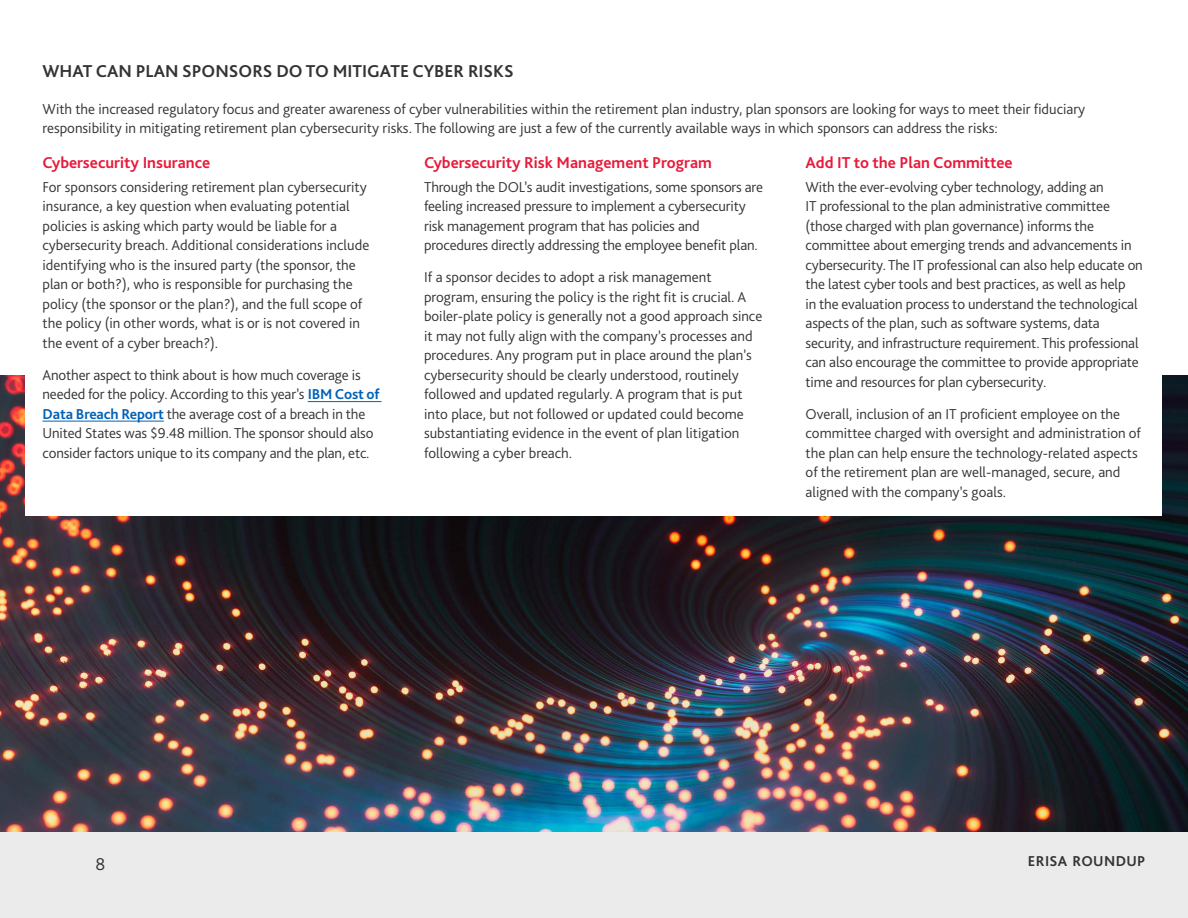
<style>
.page{position:relative;width:1188px;height:918px;background:#fff}
.page>*{position:absolute;margin:0;border:0;box-sizing:border-box;transform-origin:0 0}
.t1{font:700 18px "Bliss Pro";color:#333}
.t2{font:300 18px "Bliss Pro";color:#333}
.t3{font:700 16.5px "Bliss Pro";color:#e81a3b}
.t4{font:300 15px/19.5px "Bliss Pro";color:#333}
.t5{font:700 15px "Bliss Pro";letter-spacing:.025em;color:#333}
.s1{font-weight:700;color:#0062b8}
</style>
<div class="page">
<img style="left:0;top:375px;width:1188px;height:458px">
<div style="left:26px;top:64px;width:1136px;height:452px;background:#fff"></div>
<hr style="left:308px;top:401px;width:74px;height:1px;background:#0062b8">
<hr style="left:43px;top:421px;width:121px;height:1px;background:#0062b8">
<div style="left:0;top:833px;width:1188px;height:85px;background:#ebebeb"></div>
<p class="t1" style="left:43px;top:60px;width:473px">WHAT CAN PLAN SPONSORS DO TO MITIGATE CYBER RISKS</p>
<p class="t4" style="left:43px;top:99px;width:1044px">With the increased regulatory focus and greater awareness of cyber vulnerabilities within the retirement plan industry, plan sponsors are looking for ways to meet their fiduciary responsibility in mitigating retirement plan cybersecurity risks. The following are just a few of the currently available ways in which sponsors can address the risks:</p>
<p class="t3" style="left:43px;top:152px;width:169px">Cybersecurity Insurance</p>
<p class="t4" style="left:43px;top:177px;width:328px">For sponsors considering retirement plan cybersecurity insurance, a key question when evaluating potential policies is asking which party would be liable for a cybersecurity breach. Additional considerations include identifying who is the insured party (the sponsor, the plan or both?), who is responsible for purchasing the policy (the sponsor or the plan?), and the full scope of the policy (in other words, what is or is not covered in the event of a cyber breach?).</p>
<p class="t4" style="left:43px;top:365px;width:339px">Another aspect to think about is how much coverage is needed for the policy. According to this year’s <span class="s1">IBM Cost of Data Breach Report</span> the average cost of a breach in the United States was $9.48 million. The sponsor should also consider factors unique to its company and the plan, etc.</p>
<p class="t3" style="left:424px;top:152px;width:289px">Cybersecurity Risk Management Program</p>
<p class="t4" style="left:424px;top:177px;width:340px">Through the DOL’s audit investigations, some sponsors are feeling increased pressure to implement a cybersecurity risk management program that has policies and procedures directly addressing the employee benefit plan.</p>
<p class="t4" style="left:424px;top:267px;width:340px">If a sponsor decides to adopt a risk management program, ensuring the policy is the right fit is crucial. A boiler-plate policy is generally not a good approach since it may not fully align with the company’s processes and procedures. Any program put in place around the plan’s cybersecurity should be clearly understood, routinely followed and updated regularly. A program that is put into place, but not followed or updated could become substantiating evidence in the event of plan litigation following a cyber breach.</p>
<p class="t3" style="left:806px;top:152px;width:209px">Add IT to the Plan Committee</p>
<p class="t4" style="left:806px;top:177px;width:339px">With the ever-evolving cyber technology, adding an<br>IT professional to the plan administrative committee (those charged with plan governance) informs the committee about emerging trends and advancements in cybersecurity. The IT professional can also help educate on the latest cyber tools and best practices, as well as help<br>in the evaluation process to understand the technological aspects of the plan, such as software systems, data security, and infrastructure requirement. This professional can also encourage the committee to provide appropriate time and resources for plan cybersecurity.</p>
<p class="t4" style="left:806px;top:404px;width:337px">Overall, inclusion of an IT proficient employee on the committee charged with oversight and administration of the plan can help ensure the technology-related aspects of the retirement plan are well-managed, secure, and aligned with the company’s goals.</p>
<p class="t2" style="left:95px;top:853px;width:11px">8</p>
<p class="t5" style="left:1028px;top:851px;width:119px">ERISA ROUNDUP</p>
</div>
